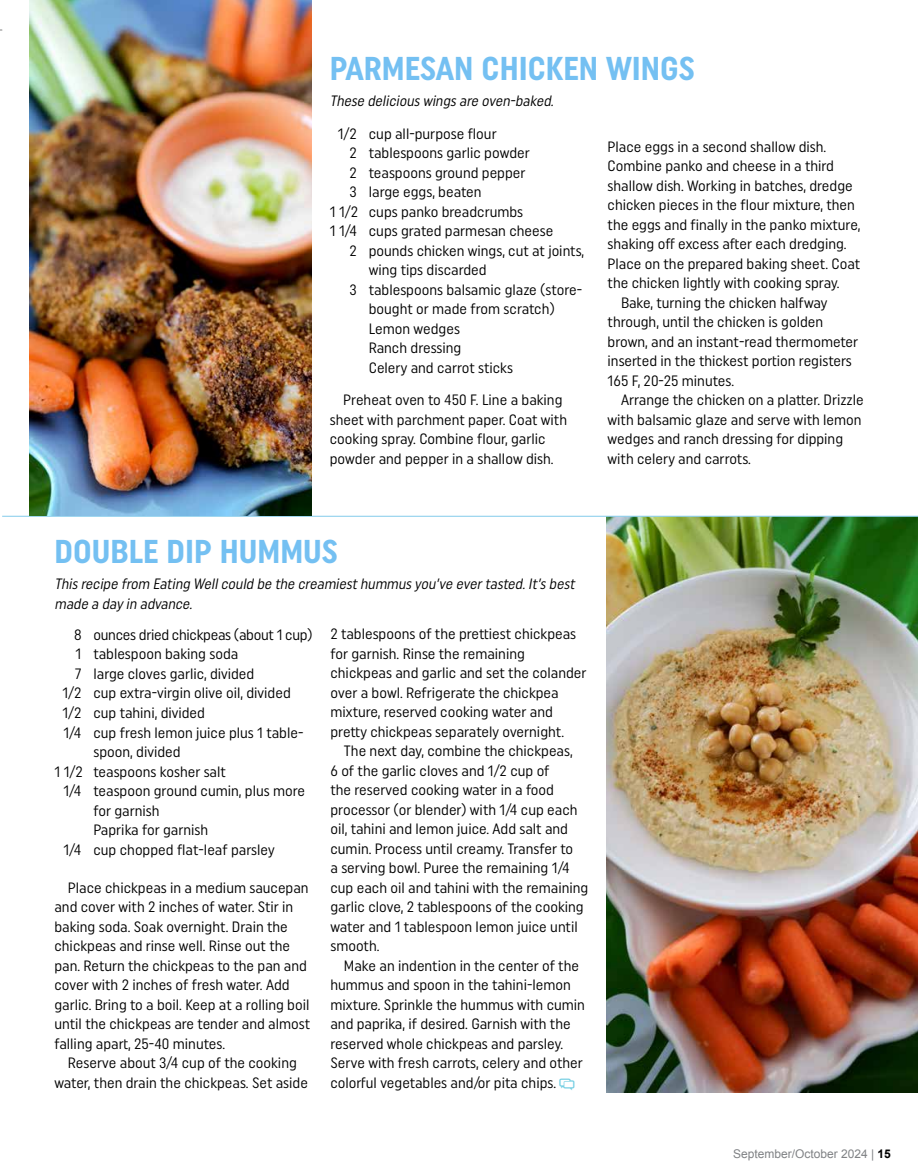
<style>
.page{position:relative;width:918px;height:1175px;background:#fff}
.page>*{position:absolute;margin:0;border:0;box-sizing:border-box;transform-origin:0 0}
.t1{font:700 33px "Uniform Condensed";color:#74c0f2}
.t2{font:15px/19.5px "Uniform Condensed";color:#000}
.t3{font:italic 15px/19.5px "Uniform Condensed";color:#000;scale:.96 1}
.t4{font:15px "Uniform Condensed";letter-spacing:-.02em;color:#000}
.t5{font:12px "Arial";color:#808285}
.s1{font-weight:700;color:#000}
</style>
<div class="page">
<img style="left:606px;top:517px;width:312px;height:575px">
<hr style="left:2px;top:516px;width:916px;height:1px;background:#91d1ed">
<img style="left:29px;top:0;width:283px;height:516px">
<h1 class="t1" style="left:330px;top:49px;width:367px">PARMESAN CHICKEN WINGS</h1>
<p class="t3" style="left:330px;top:91px;width:238px">These delicious wings are oven-baked.</p>
<p class="t2" style="left:338px;top:123px;width:160px">1/2 cup all-purpose flour</p>
<p class="t2" style="left:349px;top:143px;width:182px">2 tablespoons garlic powder</p>
<p class="t2" style="left:349px;top:162px;width:178px">2 teaspoons ground pepper</p>
<p class="t2" style="left:350px;top:182px;width:134px">3 large eggs, beaten</p>
<p class="t2" style="left:330px;top:201px;width:195px">1 1/2 cups panko breadcrumbs</p>
<p class="t2" style="left:330px;top:221px;width:225px">1 1/4 cups grated parmesan cheese</p>
<p class="t2" style="left:349px;top:240px;width:236px">2 pounds chicken wings, cut at joints,</p>
<p class="t2" style="left:369px;top:260px;width:119px">wing tips discarded</p>
<p class="t2" style="left:350px;top:279px;width:234px">3 tablespoons balsamic glaze (store-</p>
<p class="t2" style="left:369px;top:299px;width:188px">bought or made from scratch)</p>
<p class="t2" style="left:369px;top:318px;width:93px">Lemon wedges</p>
<p class="t2" style="left:369px;top:338px;width:94px">Ranch dressing</p>
<p class="t2" style="left:369px;top:357px;width:146px">Celery and carrot sticks</p>
<p class="t2" style="left:330px;top:390px;width:239px;text-indent:14px">Preheat oven to 450 F. Line a baking sheet with parchment paper. Coat with cooking spray. Combine flour, garlic powder and pepper in a shallow dish.</p>
<p class="t2" style="left:608px;top:136px;width:220px">Place eggs in a second shallow dish.</p>
<p class="t2" style="left:608px;top:156px;width:228px">Combine panko and cheese in a third</p>
<p class="t2" style="left:608px;top:175px;width:247px">shallow dish. Working in batches, dredge</p>
<p class="t2" style="left:608px;top:195px;width:249px">chicken pieces in the flour mixture, then</p>
<p class="t2" style="left:608px;top:214px;width:254px">the eggs and finally in the panko mixture,</p>
<p class="t2" style="left:608px;top:234px;width:241px">shaking off excess after each dredging.</p>
<p class="t2" style="left:608px;top:253px;width:254px">Place on the prepared baking sheet. Coat</p>
<p class="t2" style="left:608px;top:273px;width:234px">the chicken lightly with cooking spray.</p>
<p class="t2" style="left:621px;top:292px;width:208px">Bake, turning the chicken halfway</p>
<p class="t2" style="left:608px;top:312px;width:217px">through, until the chicken is golden</p>
<p class="t2" style="left:608px;top:331px;width:252px">brown, and an instant-read thermometer</p>
<p class="t2" style="left:608px;top:351px;width:246px">inserted in the thickest portion registers</p>
<p class="t2" style="left:608px;top:370px;width:128px">165 F, 20-25 minutes.</p>
<p class="t2" style="left:621px;top:390px;width:244px">Arrange the chicken on a platter. Drizzle</p>
<p class="t2" style="left:608px;top:409px;width:255px">with balsamic glaze and serve with lemon</p>
<p class="t2" style="left:608px;top:429px;width:237px">wedges and ranch dressing for dipping</p>
<p class="t2" style="left:608px;top:448px;width:145px">with celery and carrots.</p>
<h1 class="t1" style="left:54px;top:531px;width:285px">DOUBLE DIP HUMMUS</h1>
<p class="t3" style="left:54px;top:574px;width:546px">This recipe from Eating Wellcould be the creamiesthummus you’ve evertasted.It’s best made a day in advance.</p>
<p class="t4" style="left:74px;top:625px;width:240px">8 ounces dried chickpeas (about 1 cup)</p>
<p class="t2" style="left:76px;top:644px;width:164px">1 tablespoon baking soda</p>
<p class="t2" style="left:75px;top:663px;width:181px">7 large cloves garlic, divided</p>
<p class="t2" style="left:62px;top:683px;width:230px">1/2 cup extra-virgin olive oil, divided</p>
<p class="t2" style="left:62px;top:702px;width:144px">1/2 cup tahini, divided</p>
<p class="t2" style="left:63px;top:722px;width:242px">1/4 cup fresh lemon juice plus 1 table-</p>
<p class="t2" style="left:93px;top:741px;width:89px">spoon, divided</p>
<p class="t2" style="left:54px;top:761px;width:173px">1 1/2 teaspoons kosher salt</p>
<p class="t2" style="left:63px;top:780px;width:243px">1/4 teaspoon ground cumin, plus more</p>
<p class="t2" style="left:93px;top:800px;width:68px">for garnish</p>
<p class="t2" style="left:93px;top:819px;width:116px">Paprika for garnish</p>
<p class="t2" style="left:63px;top:839px;width:213px">1/4 cup chopped flat-leaf parsley</p>
<p class="t2" style="left:54px;top:877px;width:257px;text-indent:14px">Place chickpeas in a medium saucepan and cover with 2 inches of water. Stir in baking soda. Soak overnight. Drain the chickpeas and rinse well. Rinse out the pan. Return the chickpeas to the pan and cover with 2 inches of fresh water. Add garlic. Bring to a boil. Keep at a rolling boil until the chickpeas are tender and almost falling apart, 25-40 minutes.</p>
<p class="t2" style="left:54px;top:1053px;width:255px;text-align:center">Reserve about 3/4 cup of the cooking water, then drain the chickpeas. Set aside</p>
<p class="t2" style="left:330px;top:624px;width:258px">2 tablespoons of the prettiest chickpeas for garnish. Rinse the remaining chickpeas and garlic and set the colander over a bowl. Refrigerate the chickpea mixture, reserved cooking water and pretty chickpeas separately overnight.</p>
<p class="t2" style="left:330px;top:741px;width:259px;text-indent:13px">The next day, combine the chickpeas,<br>6 of the garlic cloves and 1/2 cup of<br>the reserved cooking water in a food processor (or blender) with 1/4 cup each oil, tahini and lemon juice. Add salt and cumin. Process until creamy. Transfer to<br>a serving bowl. Puree the remaining 1/4 cup each oil and tahini with the remaining garlic clove, 2 tablespoons of the cooking water and 1 tablespoon lemon juice until smooth.</p>
<p class="t2" style="left:330px;top:955px;width:256px;text-indent:13px">Make an indention in the center of the hummus and spoon in the tahini-lemon mixture. Sprinkle the hummus with cumin and paprika, if desired. Garnish with the reserved whole chickpeas and parsley.<br>Serve with fresh carrots, celery and other colorful vegetables and/or pita chips.</p>
<p class="t5" style="left:733px;top:1145px;width:159px">September/October 2024 | <span class="s1">15</span></p>
</div>
